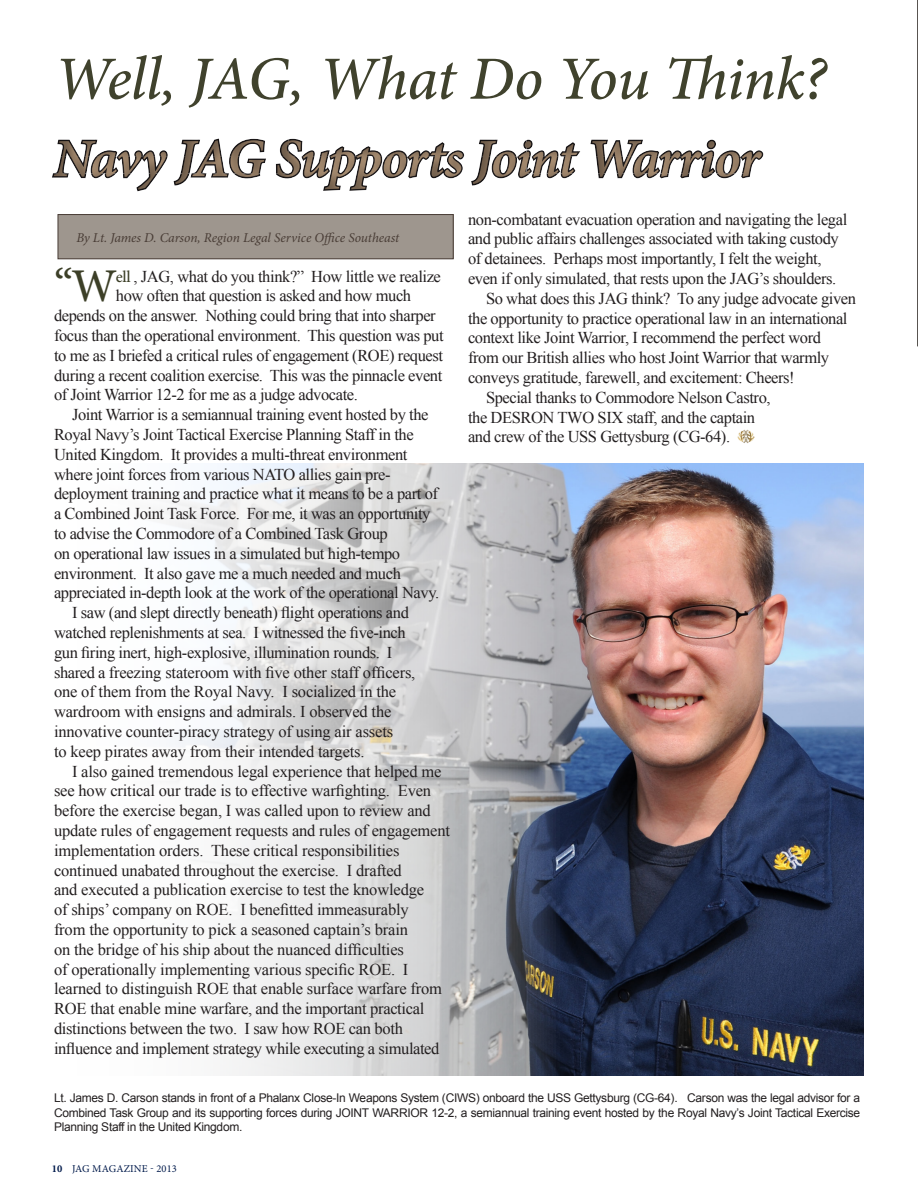
<style>
.page{position:relative;width:918px;height:1188px;background:#fff}
.page>*{position:absolute;margin:0;border:0;box-sizing:border-box;transform-origin:0 0}
.No_Spacing{font:italic 500 61.5px "Minion Pro";letter-spacing:-.01em;color:#40422d}
.t1{font:italic 600 54px "Minion Pro";letter-spacing:-.02em;color:#b19578}
.No_Spacing-2{font:500 46.95px "Minion Pro";color:#3c3f27}
.No_Spacing-3{font:16.5px/19.8px "Times New Roman";letter-spacing:-.025em;color:#231f20}
.Plain_Text{font:italic 13.5px "Minion Pro";letter-spacing:-.005em;color:#493d36}
.t2{font:12px/14.4px "Arial";letter-spacing:-.025em;color:#231f20;text-align:justify}
.t3{font:10.5px "Minion Pro";letter-spacing:.01em;color:#001a4b}
.s1{font-family:"Minion Pro";font-weight:500;color:#3c3f27}
.s2{font-weight:700}
</style>
<div class="page">
<img style="left:166px;top:463px;width:698px;height:613px">
<div style="left:58px;top:215px;width:395px;height:44px;background:#9e968e"></div>
<div style="left:58px;top:214px;width:396px;height:45px;border:1px solid #493d36"></div>
<div style="left:36px;top:114px;width:822px;height:88px;background:#231f20;opacity:.45"></div>
<img style="left:737px;top:429px;width:17px;height:15px">
<svg style="left:917px;top:0;width:1px;height:346px"></svg>
<p class="No_Spacing" style="left:54px;top:37px;width:774px">Well, JAG, What Do You Think?</p>
<h2 class="t1" style="left:54px;top:121px;width:708px">Navy JAG Supports Joint Warrior</h2>
<p class="No_Spacing-3" style="left:468px;top:209px;width:381px">non-combatant evacuation operation and navigating the legal and public affairs challenges associated with taking custody of detainees. Perhaps most importantly, I felt the weight, even if only simulated, that rests upon the JAG’s shoulders.</p>
<p class="No_Spacing-3" style="left:468px;top:288px;width:390px;text-indent:18px">So what does this JAG think? To any judge advocate given the opportunity to practice operational law in an international context like Joint Warrior, I recommend the perfect word<br>from our British allies who host Joint Warrior that warmly conveys gratitude, farewell, and excitement: Cheers!</p>
<p class="No_Spacing-3" style="left:468px;top:387px;width:304px;text-indent:18px">Special thanks to Commodore Nelson Castro, the DESRON TWO SIX staff, and the captain and crew of the USS Gettysburg (CG-64).</p>
<p class="Plain_Text" style="left:76px;top:228px;width:324px">By Lt. James D. Carson, Region Legal Service Office Southeast</p>
<p class="No_Spacing-2" style="left:54px;top:255px;width:65px">“W</p>
<p class="No_Spacing-3" style="left:116px;top:266px;width:327px"><span class="s1">ell</span> , JAG, what do you think?” How little we realize</p>
<p class="No_Spacing-3" style="left:116px;top:286px;width:297px">how often that question is asked and how much</p>
<p class="No_Spacing-3" style="left:54px;top:306px;width:383px">depends on the answer. Nothing could bring that into sharper</p>
<p class="No_Spacing-3" style="left:54px;top:325px;width:391px">focus than the operational environment. This question was put</p>
<p class="No_Spacing-3" style="left:54px;top:345px;width:391px">to me as I briefed a critical rules of engagement (ROE) request</p>
<p class="No_Spacing-3" style="left:54px;top:365px;width:390px">during a recent coalition exercise. This was the pinnacle event</p>
<p class="No_Spacing-3" style="left:54px;top:385px;width:305px">of Joint Warrior 12-2 for me as a judge advocate.</p>
<p class="No_Spacing-3" style="left:54px;top:405px;width:387px;text-indent:18px">Joint Warrior is a semiannual training event hosted by the Royal Navy’s Joint Tactical Exercise Planning Staff in the United Kingdom. It provides a multi-threat environment where joint forces from various NATO allies gain pre&shy;deployment training and practice what it means to be a part of a Combined Joint Task Force. For me, it was an opportunity to advise the Commodore of a Combined Task Group<br>on operational law issues in a simulated but high-tempo environment. It also gave me a much needed and much appreciated in-depth look at the work of the operational Navy.</p>
<p class="No_Spacing-3" style="left:54px;top:603px;width:363px;text-indent:18px">I saw (and slept directly beneath) flight operations and watched replenishments at sea. I witnessed the five-inch gun firing inert, high-explosive, illumination rounds. I shared a freezing stateroom with five other staff officers, one of them from the Royal Navy. I socialized in the wardroom with ensigns and admirals. I observed the innovative counter-piracy strategy of using air assets<br>to keep pirates away from their intended targets.</p>
<p class="No_Spacing-3" style="left:54px;top:761px;width:398px;text-indent:18px">I also gained tremendous legal experience that helped me see how critical our trade is to effective warfighting. Even before the exercise began, I was called upon to review and update rules of engagement requests and rules of engagement implementation orders. These critical responsibilities continued unabated throughout the exercise. I drafted<br>and executed a publication exercise to test the knowledge<br>of ships’ company on ROE. I benefitted immeasurably<br>from the opportunity to pick a seasoned captain’s brain<br>on the bridge of his ship about the nuanced difficulties<br>of operationally implementing various specific ROE. I learned to distinguish ROE that enable surface warfare from ROE that enable mine warfare, and the important practical distinctions between the two. I saw how ROE can both influence and implement strategy while executing a simulated</p>
<p class="t2" style="left:54px;top:1091px;width:808px">Lt. James D. Carson stands in front of a Phalanx Close-In Weapons System (CIWS) onboard the USS Gettysburg (CG-64). Carson was the legal advisor for a Combined Task Group and its supporting forces during JOINT WARRIOR 12-2, a semiannual training event hosted by the Royal Navy’s Joint Tactical Exercise Planning Staff in the United Kingdom.</p>
<p class="t3" style="left:52px;top:1161px;width:127px"><span class="s2">10</span> JAG MAGAZINE - 2013</p>
</div>
